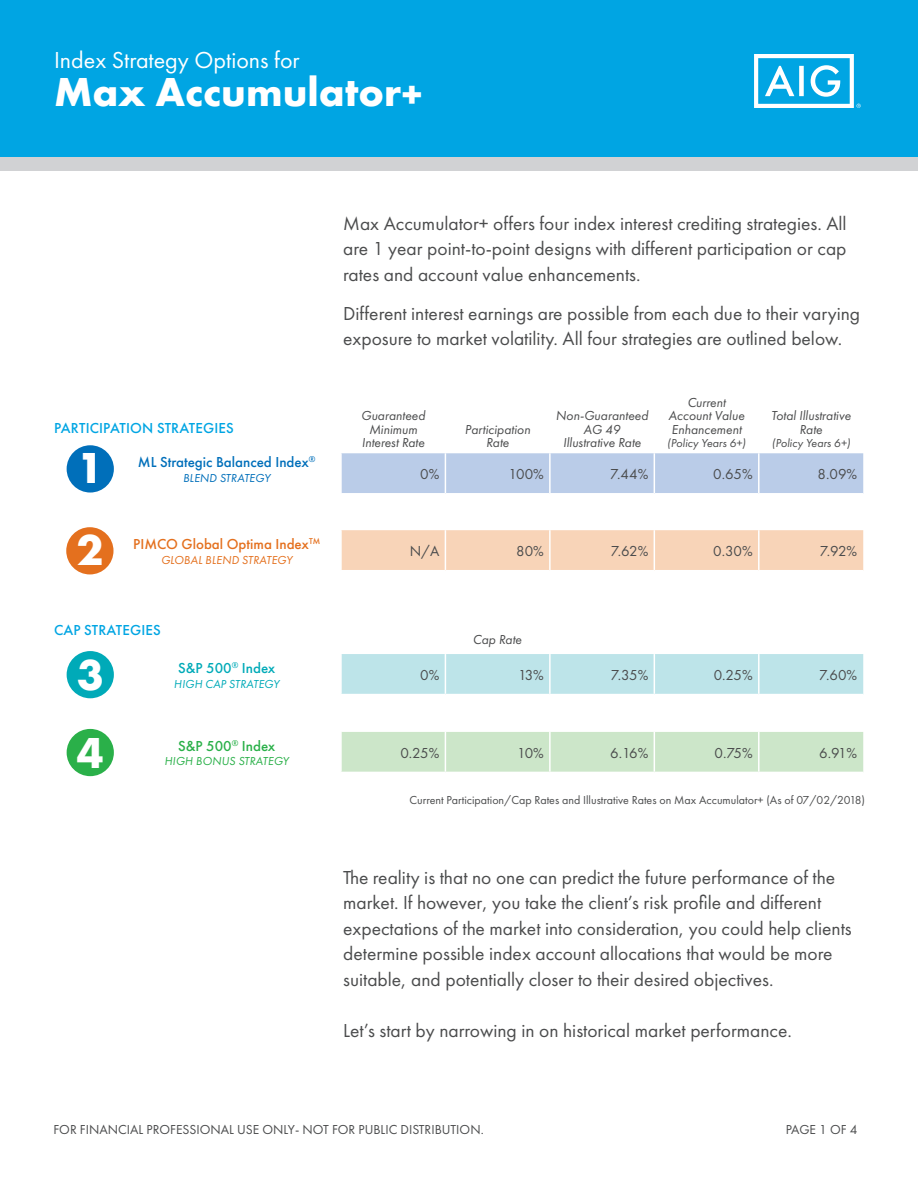
<style>
.page{position:relative;width:918px;height:1188px;background:#fff}
.page>*{position:absolute;margin:0;border:0;box-sizing:border-box;transform-origin:0 0}
.t1{font:700 45px "Futura PT";color:#fff}
.Fut_PT_Bold_Headline{font:700 42px "Futura PT";color:#fff}
.Fut_PT_Bold_Headline-2{font:24px "Futura PT";color:#fff}
.t2{font:19.5px/25.5px "Futura PT";color:#4b4c4d}
.t3{font:15px "Futura PT";letter-spacing:-.035em;color:#4b4c4d}
.t4{font:500 15px "Futura PT";letter-spacing:.01em;color:#00a5e3}
.t5{font:500 15px "Futura PT";color:#006fba}
.t6{font:500 15px "Futura PT";color:#e4701e}
.t7{font:500 15px "Futura PT";color:#00aab8}
.t8{font:500 15px "Futura PT";color:#2ab049}
.t9{font:italic 13.5px/13.5px "Futura PT";color:#4b4c4d;text-align:center}
.t10{font:13.5px "Futura PT";color:#4b4c4d}
.t11{font:12px "Futura PT";color:#4b4c4d}
.t12{font:italic 12px "Futura PT";color:#4b4c4d}
.t13{font:italic 12px "Futura PT";letter-spacing:.01em;color:#e4701e}
.t14{font:italic 12px "Futura PT";letter-spacing:.01em;color:#2ab049}
.t15{font:italic 12px "Futura PT";letter-spacing:.01em;color:#00aab8}
.t16{font:italic 12px "Futura PT";letter-spacing:.01em;color:#006fba}
</style>
<div class="page">
<div style="left:0;top:0;width:918px;height:164px;background:#00a5e3"></div>
<div style="left:0;top:157px;width:918px;height:14px;background:#d1d2d4"></div>
<svg style="left:754px;top:54px;width:107px;height:54px"></svg>
<div style="left:67px;top:445px;width:47px;height:48px;background:#006fba;border-radius:50%"></div>
<div style="left:67px;top:651px;width:47px;height:47px;background:#00aab8;border-radius:50%"></div>
<div style="left:66px;top:527px;width:48px;height:47px;background:#e4701e;border-radius:50%"></div>
<div style="left:67px;top:729px;width:47px;height:47px;background:#2ab049;border-radius:50%"></div>
<div style="left:342px;top:453px;width:521px;height:40px;background:#bacce8"></div>
<hr style="left:445px;top:453px;width:1px;height:40px;background:#fff">
<hr style="left:549px;top:453px;width:2px;height:40px;background:#fff">
<hr style="left:654px;top:453px;width:1px;height:40px;background:#fff">
<hr style="left:758px;top:453px;width:2px;height:40px;background:#fff">
<div style="left:342px;top:732px;width:521px;height:40px;background:#cce6c9"></div>
<hr style="left:445px;top:732px;width:1px;height:40px;background:#fff">
<hr style="left:549px;top:732px;width:2px;height:40px;background:#fff">
<hr style="left:654px;top:732px;width:1px;height:40px;background:#fff">
<hr style="left:758px;top:732px;width:2px;height:40px;background:#fff">
<div style="left:342px;top:530px;width:521px;height:40px;background:#f8d4b8"></div>
<hr style="left:445px;top:530px;width:1px;height:40px;background:#fff">
<hr style="left:549px;top:530px;width:2px;height:40px;background:#fff">
<hr style="left:654px;top:530px;width:1px;height:40px;background:#fff">
<hr style="left:758px;top:530px;width:2px;height:40px;background:#fff">
<div style="left:342px;top:654px;width:521px;height:40px;background:#bde4e9"></div>
<hr style="left:445px;top:654px;width:1px;height:40px;background:#fff">
<hr style="left:549px;top:654px;width:2px;height:40px;background:#fff">
<hr style="left:654px;top:654px;width:1px;height:40px;background:#fff">
<hr style="left:758px;top:654px;width:2px;height:40px;background:#fff">
<p class="Fut_PT_Bold_Headline-2" style="left:54px;top:46px;width:247px">Index Strategy Options for</p>
<p class="Fut_PT_Bold_Headline" style="left:54px;top:65px;width:370px">Max Accumulator+</p>
<p class="t4" style="left:54px;top:419px;width:181px">PARTICIPATION STRATEGIES</p>
<p class="t1" style="left:77px;top:439px;width:28px">1</p>
<p class="t1" style="left:76px;top:521px;width:28px">2</p>
<p class="t5" style="left:138px;top:453px;width:179px">ML Strategic Balanced Index<sup>®</sup></p>
<p class="t16" style="left:183px;top:471px;width:89px">BLEND STRATEGY</p>
<p class="t6" style="left:133px;top:535px;width:188px">PIMCO Global Optima Index<sup>TM</sup></p>
<p class="t13" style="left:161px;top:553px;width:133px">GLOBAL BLEND STRATEGY</p>
<p class="t4" style="left:54px;top:621px;width:108px">CAP STRATEGIES</p>
<p class="t1" style="left:77px;top:646px;width:28px">3</p>
<p class="t7" style="left:178px;top:659px;width:99px">S&amp;P 500<sup>®</sup> Index</p>
<p class="t15" style="left:174px;top:676px;width:107px">HIGH CAP STRATEGY</p>
<p class="t1" style="left:77px;top:724px;width:28px">4</p>
<p class="t8" style="left:178px;top:737px;width:99px">S&amp;P 500<sup>®</sup> Index</p>
<p class="t14" style="left:165px;top:754px;width:126px">HIGH BONUS STRATEGY</p>
<p class="t2" style="left:343px;top:210px;width:505px;text-align:justify">Max Accumulator+ offers four index interest crediting strategies. All are 1 year point-to-point designs with different participation or cap rates and account value enhancements.</p>
<p class="t2" style="left:343px;top:300px;width:518px">Different interest earnings are possible from each due to their varying exposure to market volatility. All four strategies are outlined below.</p>
<p class="t9" style="left:361px;top:409px;width:66px">Guaranteed<br>Minimum<br>Interest Rate</p>
<p class="t9" style="left:465px;top:422px;width:67px">Participation<br>Rate</p>
<p class="t9" style="left:556px;top:409px;width:94px">Non-Guaranteed<br>AG 49<br>Illustrative Rate</p>
<p class="t9" style="left:669px;top:395px;width:78px">Current<br>Account Value<br>Enhancement</p>
<p class="t12" style="left:667px;top:436px;width:80px">(Policy Years 6+)</p>
<p class="t9" style="left:771px;top:409px;width:82px">Total Illustrative<br>Rate</p>
<p class="t12" style="left:772px;top:436px;width:80px">(Policy Years 6+)</p>
<p class="t3" style="left:420px;top:465px;width:21px">0%</p>
<p class="t3" style="left:509px;top:465px;width:37px">100%</p>
<p class="t3" style="left:610px;top:465px;width:40px">7.44%</p>
<p class="t3" style="left:713px;top:465px;width:41px">0.65%</p>
<p class="t3" style="left:818px;top:465px;width:41px">8.09%</p>
<p class="t3" style="left:410px;top:542px;width:31px">N/A</p>
<p class="t3" style="left:516px;top:542px;width:29px">80%</p>
<p class="t3" style="left:611px;top:542px;width:39px">7.62%</p>
<p class="t3" style="left:713px;top:542px;width:41px">0.30%</p>
<p class="t3" style="left:820px;top:542px;width:39px">7.92%</p>
<p class="t9" style="left:473px;top:633px;width:51px">Cap Rate</p>
<p class="t3" style="left:420px;top:666px;width:21px">0%</p>
<p class="t3" style="left:518px;top:666px;width:27px">13%</p>
<p class="t3" style="left:611px;top:666px;width:39px">7.35%</p>
<p class="t3" style="left:714px;top:666px;width:41px">0.25%</p>
<p class="t3" style="left:819px;top:666px;width:40px">7.60%</p>
<p class="t3" style="left:400px;top:744px;width:41px">0.25%</p>
<p class="t3" style="left:517px;top:744px;width:28px">10%</p>
<p class="t3" style="left:610px;top:744px;width:40px">6.16%</p>
<p class="t3" style="left:714px;top:744px;width:40px">0.75%</p>
<p class="t3" style="left:819px;top:744px;width:39px">6.91%</p>
<p class="t11" style="left:410px;top:793px;width:457px">Current Participation/Cap Rates and Illustrative Rates on Max Accumulator+ (As of 07/02/2018)</p>
<p class="t2" style="left:343px;top:865px;width:510px">The reality is that no one can predict the future performance of the market. If however, you take the client’s risk profile and different expectations of the market into consideration, you could help clients determine possible index account allocations that would be more suitable, and potentially closer to their desired objectives.</p>
<p class="t2" style="left:343px;top:1018px;width:450px">Let’s start by narrowing in on historical market performance.</p>
<p class="t10" style="left:53px;top:1121px;width:432px">FOR FINANCIAL PROFESSIONAL USE ONLY- NOT FOR PUBLIC DISTRIBUTION.</p>
<p class="t10" style="left:786px;top:1121px;width:73px">PAGE 1 OF 4</p>
</div>
